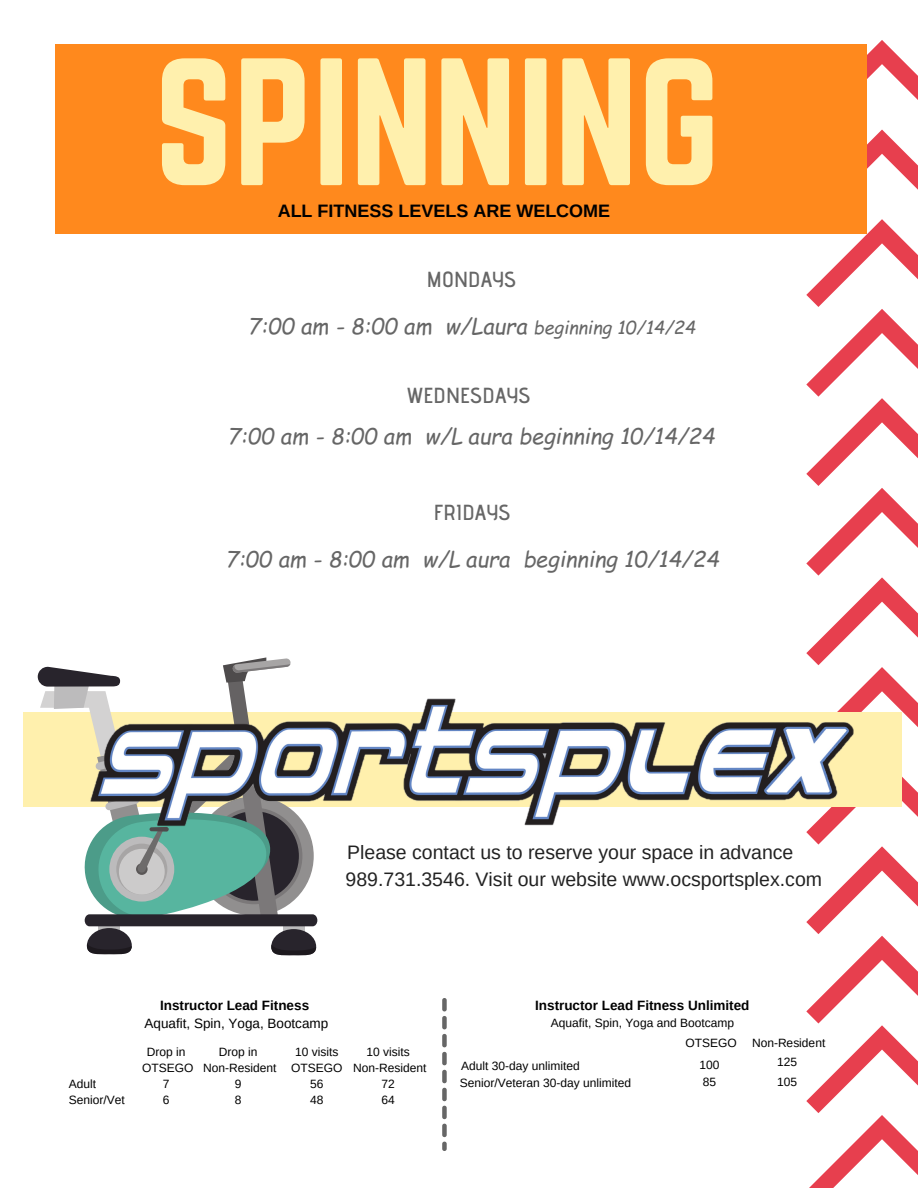
<style>
.page{position:relative;width:918px;height:1188px;background:#fff}
.page>*{position:absolute;margin:0;border:0;box-sizing:border-box;transform-origin:0 0}
.t1{font:158.55px "Norwester";color:#fff0ad}
.t2{font:italic 21.75px/46.7px "Comic Sans MS";color:#666;text-align:center}
.t3{font:19.5px/27px "Arimo";color:#222}
.t4{font:700 18px "Arimo";color:#000}
.t5{font:13.5px/18px "Arimo";color:#000;text-align:center}
.t6{font:700 13.5px "Arimo";color:#000}
.t7{font:12px/16px "Arimo";color:#000;text-align:center}
.s1{font-family:"Advent Pro";font-weight:600;font-style:normal}
.s2{font-size:18px}
.s3{font-weight:700}
</style>
<div class="page">
<svg style="left:806px;top:40px;width:112px;height:1148px"></svg>
<div style="left:55px;top:45px;width:812px;height:189px;background:#ff891d"></div>
<div style="left:23px;top:712px;width:879px;height:94px;background:#fff0ad"></div>
<svg style="left:38px;top:657px;width:279px;height:299px"></svg>
<img style="left:59px;top:691px;width:806px;height:179px">
<svg style="left:442px;top:998px;width:5px;height:153px"></svg>
<p class="t1" style="left:154px;top:27px;width:568px">SPINNING</p>
<p class="t4" style="left:278px;top:201px;width:334px">ALL FITNESS LEVELS ARE WELCOME</p>
<p class="t2" style="left:248px;top:255px;width:449px"><span class="s1">MONDAYS<br></span>7:00 am - 8:00 am w/Laura <span class="s2">beginning 10/14/24</span></p>
<p class="t2" style="left:228px;top:373px;width:489px;line-height:41.5px"><span class="s1">WEDNESDAYS<br></span>7:00 am - 8:00 am w/L aura beginning 10/14/24</p>
<p class="t2" style="left:225px;top:488px;width:495px"><span class="s1">FRIDAYS<br></span>7:00 am - 8:00 am w/L aura beginning 10/14/24</p>
<p class="t3" style="left:346px;top:839px;width:478px">Please contact us to reserve your space in advance<br>989.731.3546. Visit our website www.ocsportsplex.com</p>
<p class="t7" style="left:69px;top:1076px;width:57px;text-align:left">Adult<br>Senior/Vet</p>
<p class="t5" style="left:145px;top:996px;width:185px"><span class="s3">Instructor Lead Fitness<br></span>Aquafit, Spin, Yoga, Bootcamp</p>
<p class="t7" style="left:142px;top:1044px;width:53px">Drop in<br>OTSEGO<br>7<br>6</p>
<p class="t7" style="left:219px;top:1044px;width:40px">Drop in</p>
<p class="t7" style="left:291px;top:1044px;width:53px">10 visits<br>OTSEGO<br>56<br>48</p>
<p class="t7" style="left:353px;top:1044px;width:75px">10 visits<br>Non-Resident<br>72<br>64</p>
<p class="t7" style="left:203px;top:1060px;width:75px">Non-Resident<br>9<br>8</p>
<p class="t6" style="left:535px;top:997px;width:216px">Instructor Lead Fitness Unlimited</p>
<p class="t7" style="left:551px;top:1012px;width:187px;line-height:20.1px;text-align:right">Aquafit, Spin, Yoga and Bootcamp<br>OTSEGO</p>
<p class="t7" style="left:699px;top:1057px;width:22px;line-height:16.5px;text-align:left">100<br>85</p>
<p class="t7" style="left:752px;top:1033px;width:75px;line-height:19.5px">Non-Resident<br>125<br>105</p>
<p class="t7" style="left:460px;top:1057px;width:173px;line-height:17.5px;text-align:left">Adult 30-day unlimited<br>Senior/Veteran 30-day unlimited</p>
</div>
